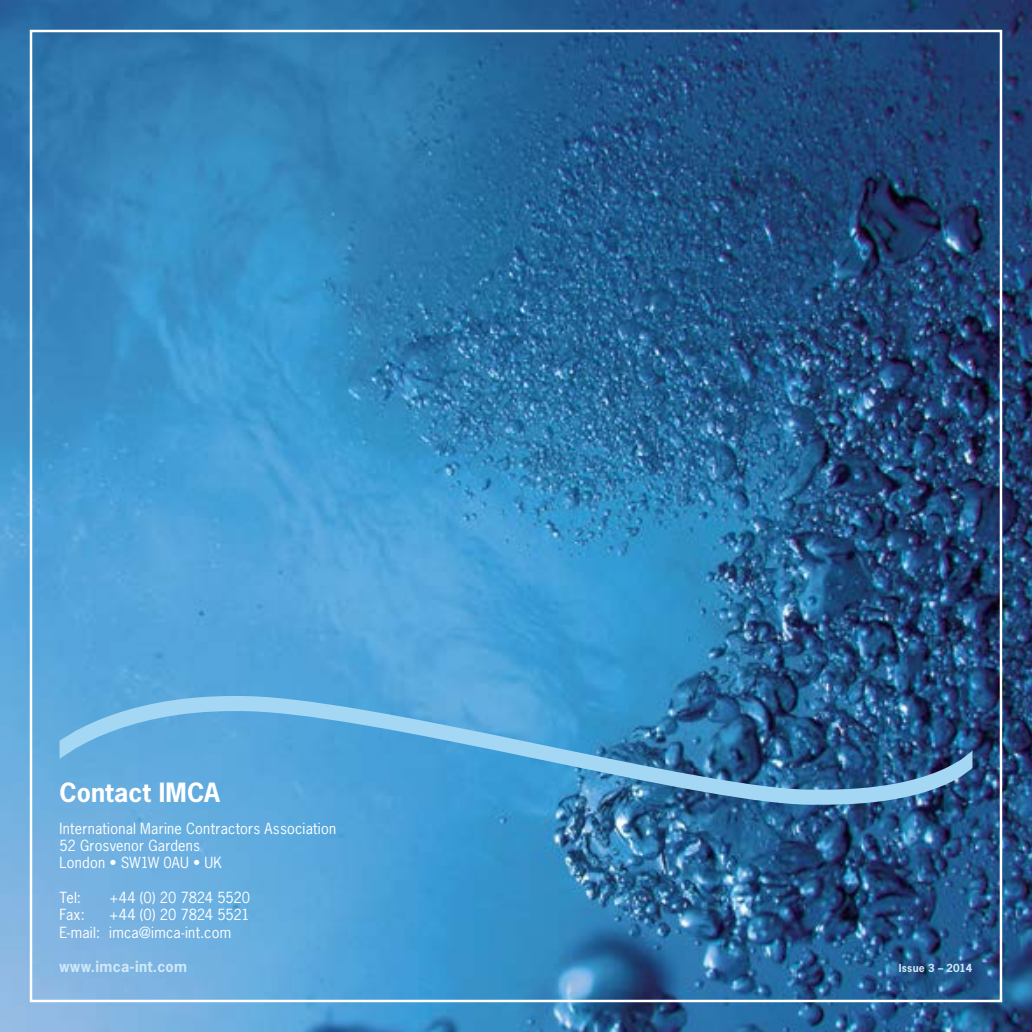
<style>
.page{position:relative;width:1032px;height:1032px;background:#fff}
.page>*{position:absolute;margin:0;border:0;box-sizing:border-box;transform-origin:0 0}
.t1{font:700 24.85px "News Gothic Std";letter-spacing:.005em;color:#fff}
.t2{font:14.35px/17.3px "News Gothic Std";letter-spacing:.015em;color:#fff}
.t3{font:14.35px "News Gothic Std";letter-spacing:-.005em;color:#fff}
.t4{font:700 14.35px "News Gothic Std";letter-spacing:.025em;color:#d0e9f9}
.t5{font:700 10.5px "News Gothic Std";letter-spacing:.03em;color:#d0e9f9}
</style>
<div class="page">
<img style="left:0;top:0;width:1032px;height:1032px">
<svg style="left:60px;top:694px;width:912px;height:114px;background:#4d92c3"></svg>
<h1 class="t1" style="left:60px;top:776px;width:162px">Contact IMCA</h1>
<p class="t2" style="left:60px;top:819px;width:278px">International Marine Contractors Association<br>52 Grosvenor Gardens<br>London • SW1W 0AU • UK</p>
<p class="t2" style="left:60px;top:889px;width:23px">Tel:</p>
<p class="t3" style="left:109px;top:888px;width:143px">+44 (0) 20 7824 5520</p>
<p class="t2" style="left:60px;top:906px;width:27px">Fax:</p>
<p class="t2" style="left:60px;top:906px;width:192px;text-indent:50px">+44 (0) 20 7824 5521<br>E-mail: imca@imca-int.com</p>
<p class="t4" style="left:60px;top:957px;width:129px">www.imca-int.com</p>
<p class="t5" style="left:899px;top:961px;width:75px">Issue 3 – 2014</p>
</div>
